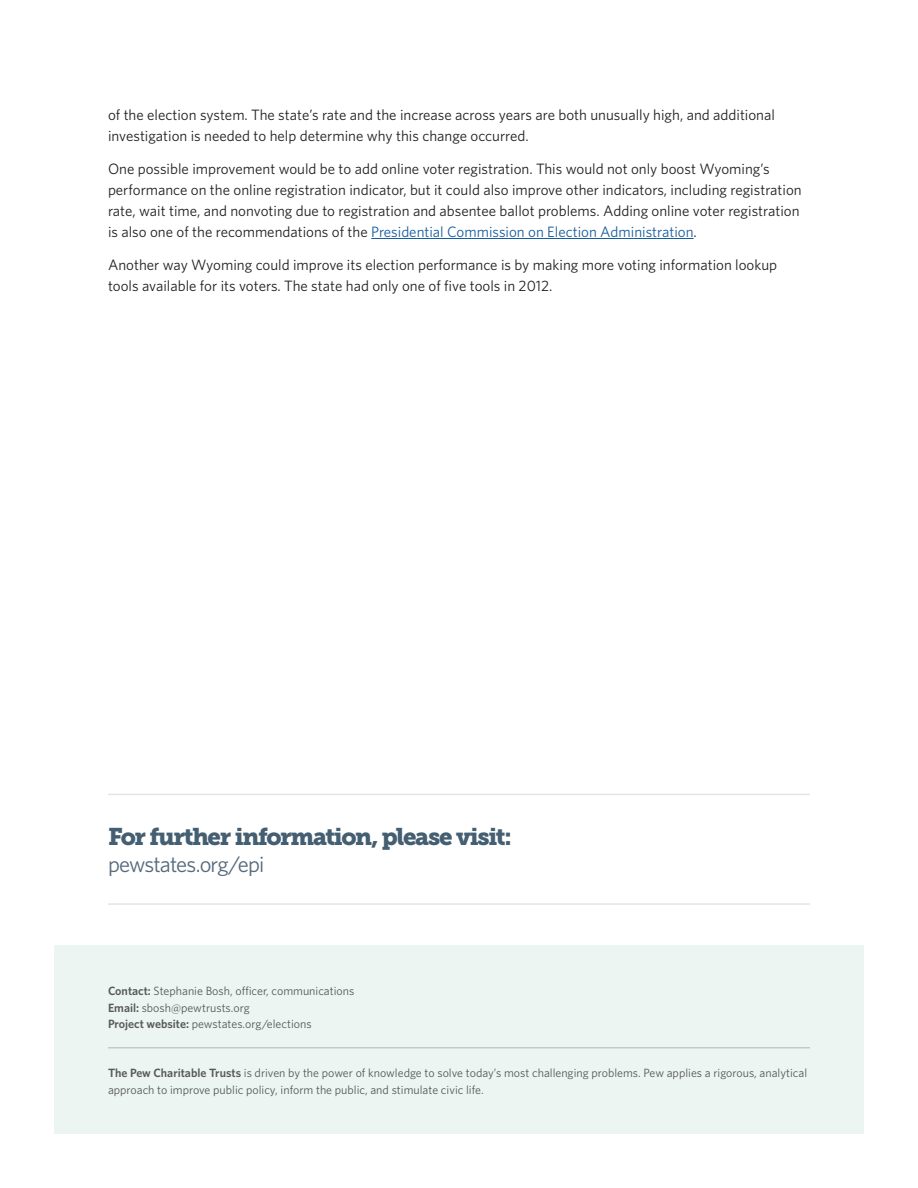
<style>
.page{position:relative;width:918px;height:1188px;background:#fff}
.page>*{position:absolute;margin:0;border:0;box-sizing:border-box;transform-origin:0 0}
.t1{font:24px "Museo Slab 900";letter-spacing:-.055em;color:#445e72}
.Footer_website{font:22.5px "Whitney";letter-spacing:-.04em;color:#556a7d}
.Body{font:15px/21px "Whitney";color:#231f20}
.Footer_text{font:12px/16.5px "Whitney";color:#57585a}
.s1{color:#175d9e}
.s2{font-weight:600}
</style>
<div class="page">
<hr style="left:371px;top:238px;width:323px;height:1px;background:#175d9e">
<div style="left:54px;top:945px;width:810px;height:189px;background:#ecf5f1"></div>
<hr style="left:108px;top:794px;width:702px;height:1px;background:#305469">
<hr style="left:108px;top:903px;width:702px;height:2px;background:#305469">
<hr style="left:108px;top:1047px;width:702px;height:1px;background:#231f20">
<p class="Body" style="left:108px;top:104px;width:669px">of the election system. The state’s rate and the increase across years are both unusually high, and additional investigation is needed to help determine why this change occurred.</p>
<p class="Body" style="left:108px;top:158px;width:695px">One possible improvement would be to add online voter registration. This would not only boost Wyoming’s performance on the online registration indicator, but it could also improve other indicators, including registration rate, wait time, and nonvoting due to registration and absentee ballot problems. Adding online voter registration is also one of the recommendations of the <span class="s1">Presidential Commission on Election Administration</span>.</p>
<p class="Body" style="left:108px;top:254px;width:671px">Another way Wyoming could improve its election performance is by making more voting information lookup tools available for its voters. The state had only one of five tools in 2012.</p>
<h1 class="t1" style="left:108px;top:823px;width:405px">For further information, please visit:</h1>
<p class="Footer_website" style="left:108px;top:850px;width:158px">pewstates.org/epi</p>
<p class="Footer_text" style="left:108px;top:982px;width:248px"><span class="s2">Contact:</span> Stephanie Bosh, officer, communications<br><span class="s2">Email:</span> sbosh@pewtrusts.org<br><span class="s2">Project website:</span> pewstates.org/elections</p>
<p class="Footer_text" style="left:108px;top:1064px;width:701px"><span class="s2">The Pew Charitable Trusts</span> is driven by the power of knowledge to solve today’s most challenging problems. Pew applies a rigorous, analytical approach to improve public policy, inform the public, and stimulate civic life.</p>
</div>
